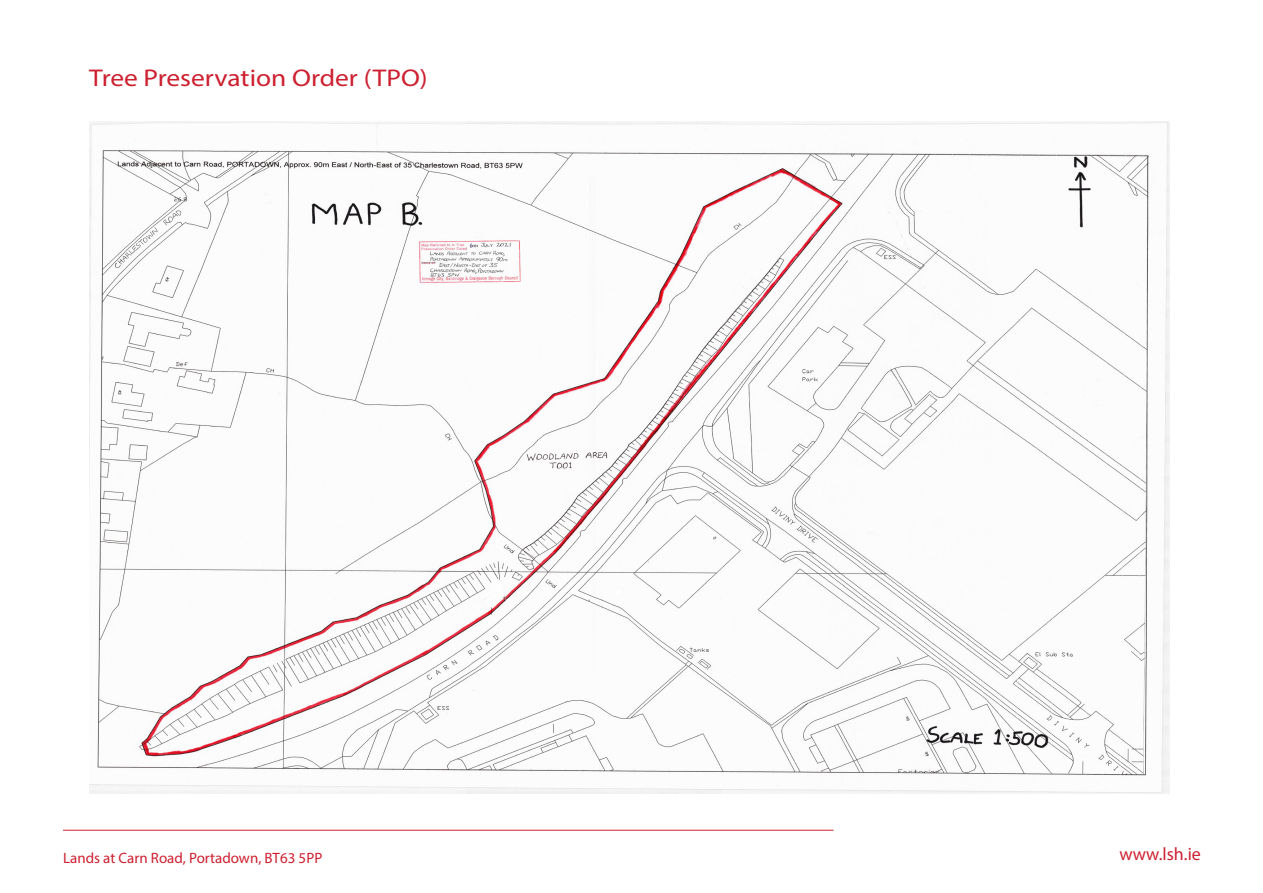
<style>
.page{position:relative;width:1263px;height:893px;background:#fff}
.page>*{position:absolute;margin:0;border:0;box-sizing:border-box;transform-origin:0 0}
.t1{font:24.3px "Myriad Pro";color:#cd2030;scale:1.13 1}
.t2{font:18px "Myriad Pro";color:#cd2030}
.t3{font:15px "Myriad Pro";color:#cd2030}
</style>
<div class="page">
<hr style="left:63px;top:830px;width:770px;height:1px;background:#cd2030">
<img style="left:89px;top:121px;width:1080px;height:672px">
<p class="t1" style="left:89px;top:63px;width:301px">Tree Preservation Order (TPO)</p>
<p class="t3" style="left:63px;top:849px;width:261px">Lands at Carn Road, Portadown, BT63 5PP</p>
<p class="t2" style="left:1119px;top:843px;width:83px">www.lsh.ie</p>
</div>
